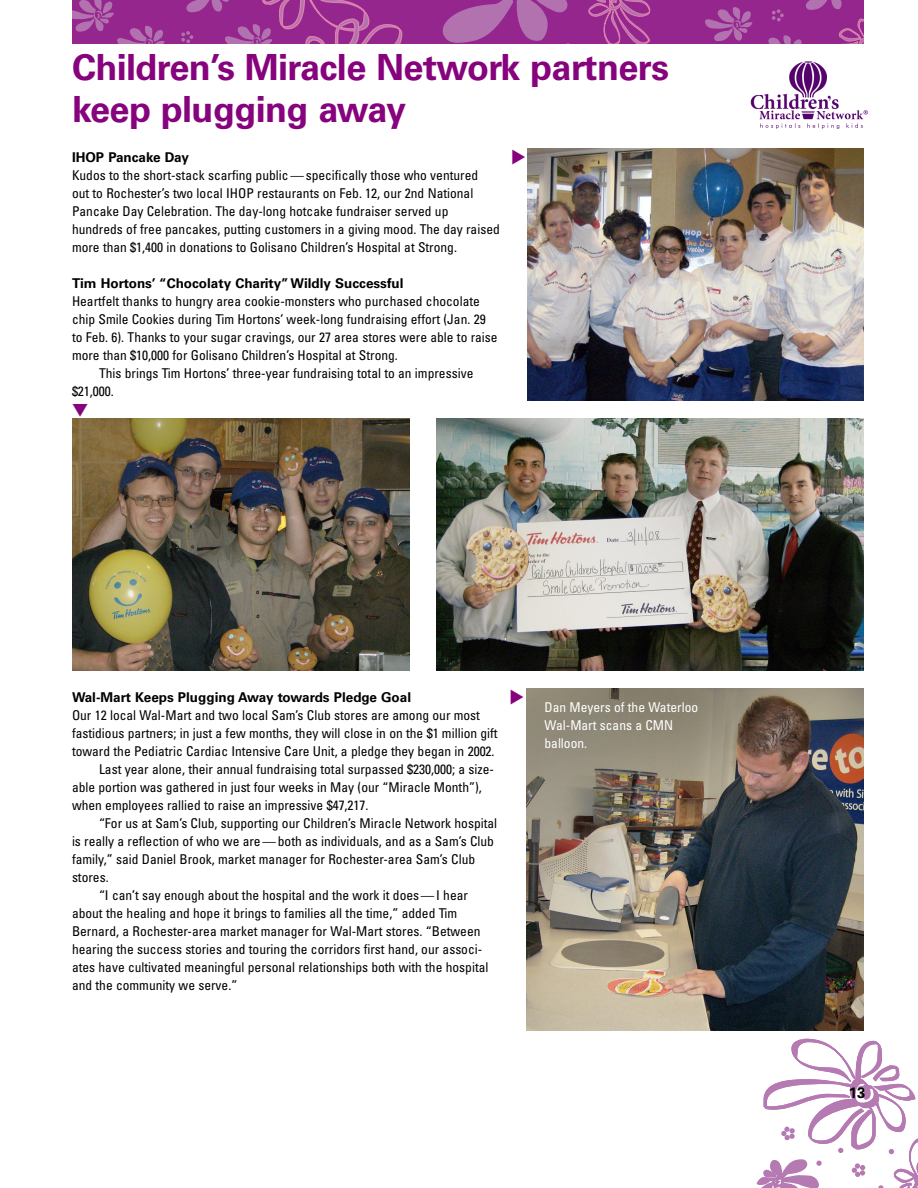
<style>
.page{position:relative;width:918px;height:1188px;background:#fff}
.page>*{position:absolute;margin:0;border:0;box-sizing:border-box;transform-origin:0 0}
.t1{font:700 36px/42px "Univers";letter-spacing:-.015em;color:#86037d}
.t2{font:700 15px "Univers";color:#000}
.t3{font:condensed 13.5px/18px "Univers";color:#000}
.t4{font:700 13.5px "Univers";color:#000}
.t5{font:condensed 13.5px/18px "Univers";color:#fff}
</style>
<div class="page">
<div style="left:72px;top:0;width:792px;height:44px;background:#95268e"></div>
<svg style="left:806px;top:0;width:36px;height:10px"></svg>
<svg style="left:442px;top:0;width:128px;height:44px"></svg>
<svg style="left:588px;top:0;width:63px;height:44px"></svg>
<svg style="left:768px;top:35px;width:34px;height:9px"></svg>
<svg style="left:838px;top:18px;width:26px;height:26px"></svg>
<svg style="left:705px;top:7px;width:48px;height:34px"></svg>
<svg style="left:772px;top:9px;width:12px;height:12px"></svg>
<svg style="left:72px;top:0;width:93px;height:44px"></svg>
<svg style="left:181px;top:0;width:222px;height:44px"></svg>
<img style="left:527px;top:148px;width:337px;height:252px">
<svg style="left:756px;top:1039px;width:162px;height:149px"></svg>
<img style="left:527px;top:688px;width:337px;height:342px">
<img style="left:72px;top:418px;width:337px;height:253px">
<img style="left:436px;top:418px;width:428px;height:253px">
<img style="left:750px;top:61px;width:118px;height:68px">
<h1 class="t1" style="left:72px;top:49px;width:599px">Children’s Miracle Network partners keep plugging away</h1>
<p class="t4" style="left:72px;top:152px;width:118px">IHOP Pancake Day</p>
<p class="t3" style="left:72px;top:167px;width:429px">Kudos to the short-stack scarfing public — specifically those who ventured<br>out to Rochester’s two local IHOP restaurants on Feb. 12, our 2nd National Pancake Day Celebration. The day-long hotcake fundraiser served up hundreds of free pancakes, putting customers in a giving mood. The day raised more than $1,400 in donations to Golisano Children’s Hospital at Strong.</p>
<p class="t4" style="left:72px;top:278px;width:333px">Tim Hortons’ “Chocolaty Charity”Wildly Successful</p>
<p class="t3" style="left:72px;top:293px;width:409px">Heartfelt thanks to hungry area cookie-monsters who purchased chocolate</p>
<p class="t3" style="left:72px;top:311px;width:415px">chip Smile Cookies during Tim Hortons’ week-long fundraising effort (Jan. 29</p>
<p class="t3" style="left:72px;top:329px;width:427px">to Feb. 6). Thanks to your sugar cravings, our 27 area stores were able to raise</p>
<p class="t3" style="left:72px;top:347px;width:327px">more than $10,000 for Golisano Children’s Hospital at Strong.</p>
<p class="t3" style="left:99px;top:365px;width:376px">This brings Tim Hortons’ three-year fundraising total to an impressive</p>
<p class="t3" style="left:72px;top:383px;width:43px">$21,000.</p>
<p class="t4" style="left:72px;top:692px;width:341px">Wal-Mart Keeps Plugging Away towards Pledge Goal</p>
<p class="t3" style="left:72px;top:707px;width:410px">Our 12 local Wal-Mart and two local Sam’s Club stores are among our most</p>
<p class="t3" style="left:72px;top:725px;width:427px">fastidious partners; in just a few months, they will close in on the $1 million gift</p>
<p class="t3" style="left:72px;top:743px;width:424px">toward the Pediatric Cardiac Intensive Care Unit, a pledge they began in 2002.</p>
<p class="t3" style="left:99px;top:761px;width:396px">Last year alone, their annual fundraising total surpassed $230,000; a size-</p>
<p class="t3" style="left:72px;top:779px;width:411px">able portion was gathered in just four weeks in May (our “Miracle Month”),</p>
<p class="t3" style="left:72px;top:797px;width:298px">when employees rallied to raise an impressive $47,217.</p>
<p class="t3" style="left:99px;top:815px;width:400px">“For us at Sam’s Club, supporting our Children’s Miracle Network hospital</p>
<p class="t3" style="left:72px;top:833px;width:424px">is really a reflection of who we are — both as individuals, and as a Sam’s Club</p>
<p class="t3" style="left:72px;top:851px;width:405px">family,” said Daniel Brook, market manager for Rochester-area Sam’s Club</p>
<p class="t3" style="left:72px;top:869px;width:38px">stores.</p>
<p class="t3" style="left:99px;top:887px;width:371px">“I can’t say enough about the hospital and the work it does — I hear</p>
<p class="t3" style="left:72px;top:905px;width:387px">about the healing and hope it brings to families all the time,” added Tim</p>
<p class="t3" style="left:72px;top:923px;width:410px">Bernard, a Rochester-area market manager for Wal-Mart stores. “Between</p>
<p class="t3" style="left:72px;top:941px;width:412px">hearing the success stories and touring the corridors first hand, our associ-</p>
<p class="t3" style="left:72px;top:959px;width:418px">ates have cultivated meaningful personal relationships both with the hospital</p>
<p class="t3" style="left:72px;top:977px;width:167px">and the community we serve.”</p>
<p class="t5" style="left:544px;top:699px;width:155px">Dan Meyers of the Waterloo<br>Wal-Mart scans a CMN balloon.</p>
<p class="t2" style="left:849px;top:1087px;width:18px">13</p>
</div>
